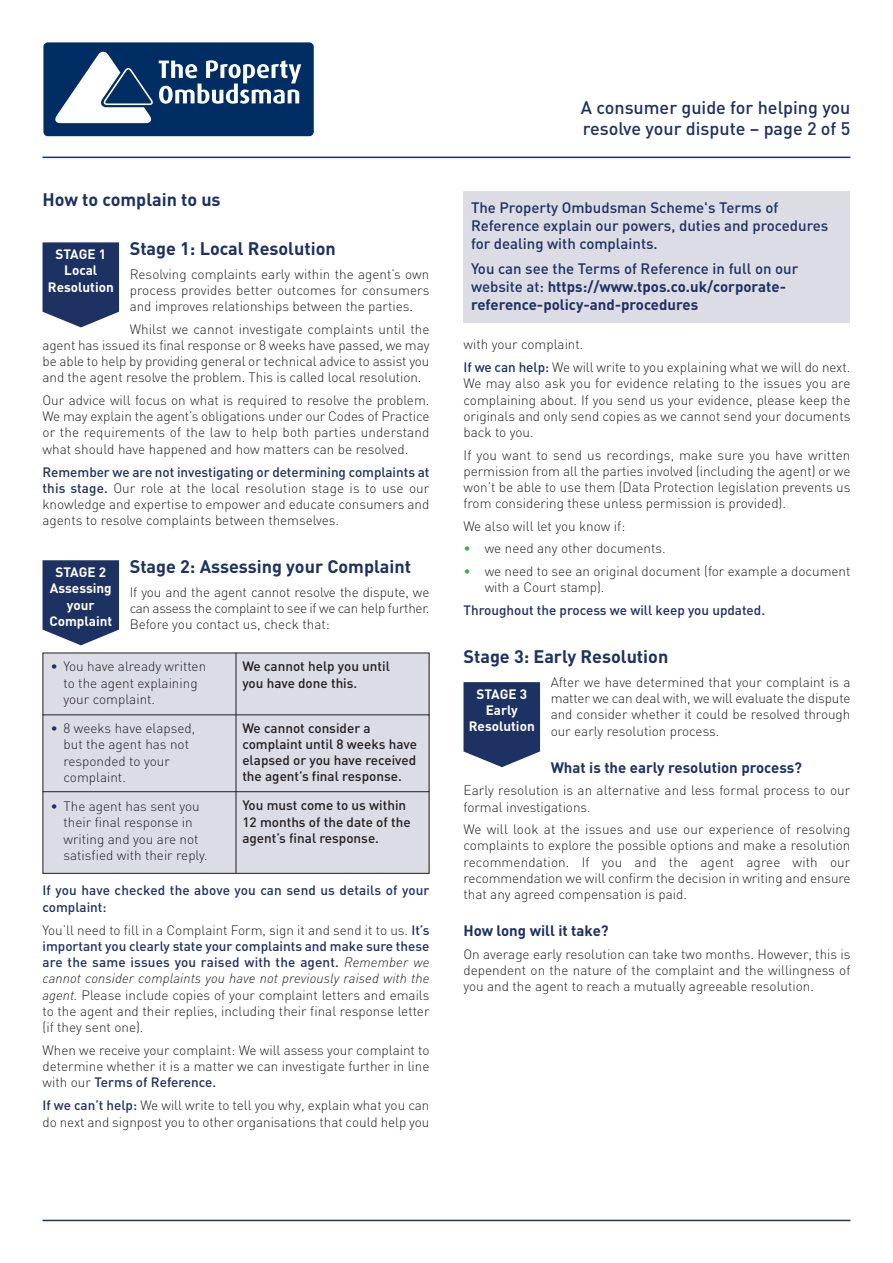
<style>
.page{position:relative;width:893px;height:1263px;background:#fff}
.page>*{position:absolute;margin:0;border:0;box-sizing:border-box;transform-origin:0 0}
.t1{font:700 18px "DIN";color:#1d3162}
.t2{font:500 18px/21.6px "DIN";color:#1d3162}
.t3{font:700 15px/18.1px "DIN";color:#1d3162}
.t4{font:500 15px/18px "DIN";color:#1d3162}
.t5{font:300 13.5px/16.2px "DIN";color:#231f20;text-align:justify}
.t6{font:500 13.5px/16px "DIN";color:#1d3162}
.t7{font:500 13.5px/16.2px "DIN";color:#231f20}
.t8{font:700 13.5px/16.2px "DIN";color:#fff;text-align:center}
.s1{font-weight:500;color:#1d3162}
.s2{font-weight:300;color:#231f20}
.s3{font-weight:300;font-style:italic;color:#231f20}
.s4{font-style:italic}
.s5{font-weight:500}
.s6{color:#44a947}
</style>
<div class="page">
<hr style="left:43px;top:1220px;width:807px;height:1px;background:#1d3162">
<hr style="left:43px;top:157px;width:807px;height:1px;background:#1d3162">
<div style="left:43px;top:42px;width:271px;height:94px;background:#002e64;border-radius:5px"></div>
<svg style="left:159px;top:60px;width:142px;height:44px"></svg>
<svg style="left:55px;top:51px;width:98px;height:72px"></svg>
<svg style="left:43px;top:242px;width:76px;height:85px;background:#314370"></svg>
<div style="left:43px;top:653px;width:386px;height:220px;background:#dcdce5"></div>
<div style="left:43px;top:653px;width:386px;height:221px;border:1px solid #231f20"></div>
<svg style="left:43px;top:560px;width:76px;height:85px;background:#314370"></svg>
<hr style="left:236px;top:653px;width:1px;height:220px;background:#231f20">
<hr style="left:43px;top:714px;width:386px;height:1px;background:#231f20">
<hr style="left:43px;top:791px;width:386px;height:1px;background:#231f20">
<div style="left:463px;top:191px;width:387px;height:132px;background:#dcdce5"></div>
<svg style="left:463px;top:682px;width:77px;height:85px;background:#334571"></svg>
<h1 class="t1" style="left:43px;top:189px;width:180px">How to complain to us</h1>
<h1 class="t1" style="left:130px;top:238px;width:208px">Stage 1: Local Resolution</h1>
<p class="t5" style="left:130px;top:266px;width:301px">Resolving complaints early within the agent’s own process provides better outcomes for consumers and improves relationships between the parties.</p>
<p class="t5" style="left:43px;top:321px;width:388px;text-indent:87px">Whilst we cannot investigate complaints until the agent has issued its final response or 8 weeks have passed, we may be able to help by providing general or technical advice to assist you and the agent resolve the problem. This is called local resolution.</p>
<p class="t5" style="left:43px;top:392px;width:388px">Our advice will focus on what is required to resolve the problem.<br>We may explain the agent’s obligations under our Codes of Practice or the requirements of the law to help both parties understand what should have happened and how matters can be resolved.</p>
<p class="t5" style="left:43px;top:464px;width:388px"><span class="s1">Remember we are not investigating or determining complaints at this stage.</span> Our role at the local resolution stage is to use our knowledge and expertise to empower and educate consumers and agents to resolve complaints between themselves.</p>
<h1 class="t1" style="left:130px;top:556px;width:283px">Stage 2: Assessing your Complaint</h1>
<p class="t5" style="left:130px;top:584px;width:301px">If you and the agent cannot resolve the dispute, we can assess the complaint to see if we can help further.<br>Before you contact us, check that:</p>
<p class="t8" style="left:48px;top:246px;width:67px">STAGE 1<br>Local<br>Resolution</p>
<p class="t8" style="left:49px;top:564px;width:64px">STAGE 2<br>Assessing your<br>Complaint</p>
<p class="t5" style="left:64px;top:659px;width:144px;text-align:left;text-indent:-13px"><span class="s1">•</span> You have already written to the agent explaining your complaint.</p>
<p class="t5" style="left:64px;top:720px;width:133px;text-align:left;text-indent:-13px"><span class="s1">•</span> 8 weeks have elapsed, but the agent has not responded to your complaint.</p>
<p class="t5" style="left:64px;top:798px;width:146px;text-align:left;text-indent:-13px"><span class="s1">•</span> The agent has sent you their final response in writing and you are not satisfied with their reply.</p>
<p class="t7" style="left:242px;top:659px;width:149px">We cannot help you until you have done this.</p>
<p class="t7" style="left:242px;top:720px;width:176px">We cannot consider a complaint until 8 weeks have elapsed or you have received the agent’s final response.</p>
<p class="t7" style="left:242px;top:798px;width:170px">You must come to us within<br>12 months of the date of the agent’s final response.</p>
<p class="t6" style="left:43px;top:883px;width:388px">If you have checked the above you can send us details of your complaint:</p>
<p class="t6" style="left:43px;top:922px;width:388px;text-align:justify"><span class="s2">You’ll need to fill in a Complaint Form, sign it and send it to us.</span> It’s important you clearly state your complaints and make sure these are the same issues you raised with the agent. <span class="s3">Remember we cannot consider complaints you have not previously raised with the</span></p>
<p class="t5" style="left:43px;top:987px;width:388px"><span class="s4">agent.</span> Please include copies of your complaint letters and emails to the agent and their replies, including their final response letter (if they sent one).</p>
<p class="t5" style="left:43px;top:1042px;width:388px">When we receive your complaint: We will assess your complaint to determine whether it is a matter we can investigate further in line with our <span class="s1">Terms of Reference.</span></p>
<p class="t5" style="left:43px;top:1097px;width:388px"><span class="s1">If we can’t help:</span> We will write to tell you why, explain what you can do next and signpost you to other organisations that could help you</p>
<h1 class="t2" style="left:581px;top:97px;width:271px">A consumer guide for helping you resolve your dispute – page 2 of 5</h1>
<p class="t4" style="left:471px;top:199px;width:359px">The Property Ombudsman Scheme's Terms of<br>Reference explain our powers, duties and procedures for dealing with complaints.</p>
<p class="t3" style="left:471px;top:259px;width:329px"><span class="s5">You can see the Terms of Reference in full on our website at:</span> https://www.tpos.co.uk/corporate&shy;reference-policy-and-procedures</p>
<p class="t5" style="left:463px;top:333px;width:388px;line-height:23px">with your complaint.<br><span class="s1">If we can help:</span> We will write to you explaining what we will do next.</p>
<p class="t5" style="left:463px;top:376px;width:388px">We may also ask you for evidence relating to the issues you are complaining about. If you send us your evidence, please keep the originals and only send copies as we cannot send your documents back to you.</p>
<p class="t5" style="left:463px;top:447px;width:388px">If you want to send us recordings, make sure you have written permission from all the parties involved (including the agent) or we won’t be able to use them (Data Protection legislation prevents us from considering these unless permission is provided).</p>
<p class="t5" style="left:463px;top:518px;width:163px">We also will let you know if:</p>
<p class="t5" style="left:463px;top:541px;width:204px"><span class="s6">•</span> we need any other documents.</p>
<p class="t5" style="left:485px;top:563px;width:367px;text-indent:-21px"><span class="s6">•</span> we need to see an original document (for example a document with a Court stamp).</p>
<p class="t6" style="left:463px;top:602px;width:303px">Throughout the process we will keep you updated.</p>
<h1 class="t1" style="left:463px;top:646px;width:206px">Stage 3: Early Resolution</h1>
<p class="t5" style="left:551px;top:674px;width:301px">After we have determined that your complaint is a matter we can deal with, we will evaluate the dispute and consider whether it could be resolved through our early resolution process.</p>
<p class="t3" style="left:551px;top:758px;width:253px">What is the early resolution process?</p>
<p class="t5" style="left:463px;top:783px;width:388px">Early resolution is an alternative and less formal process to our formal investigations.</p>
<p class="t5" style="left:463px;top:821px;width:388px">We will look at the issues and use our experience of resolving complaints to explore the possible options and make a resolution recommendation. If you and the agent agree with our recommendation we will confirm the decision in writing and ensure that any agreed compensation is paid.</p>
<p class="t3" style="left:463px;top:922px;width:147px">How long will it take?</p>
<p class="t5" style="left:463px;top:946px;width:388px">On average early resolution can take two months. However, this is dependent on the nature of the complaint and the willingness of you and the agent to reach a mutually agreeable resolution.</p>
<p class="t8" style="left:469px;top:686px;width:67px">STAGE 3<br>Early<br>Resolution</p>
</div>
